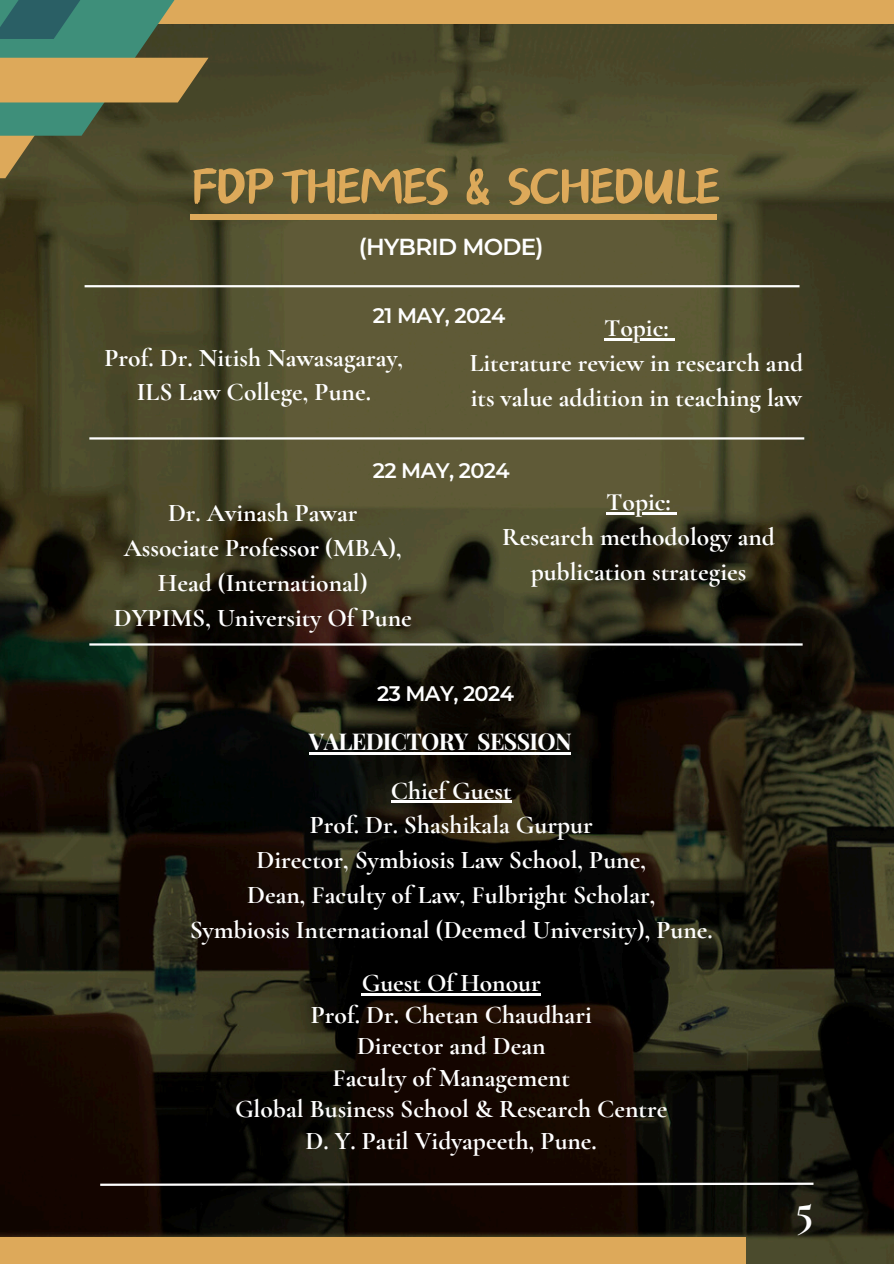
<style>
.page{position:relative;width:894px;height:1264px;background:#fff}
.page>*{position:absolute;margin:0;border:0;box-sizing:border-box;transform-origin:0 0}
.t1{font:63px "Canva Oriental Brush";letter-spacing:-.055em;color:#dda95a}
.t2{font:700 45px "Cormorant Garamond";color:#fff}
.t3{font:700 25.5px/34.8px "Cormorant Garamond";color:#fff;text-align:center}
.t4{font:700 23.1px "Playfair Display";letter-spacing:-.03em;color:#fff}
.t5{font:600 23.1px "Montserrat";letter-spacing:-.03em;color:#fff}
.t6{font:600 21px "Montserrat";letter-spacing:-.03em;color:#fff}
</style>
<div class="page">
<img style="left:0;top:24px;width:893px;height:1239px">
<div style="left:139px;top:0;width:754px;height:24px;background:#dda95a"></div>
<svg style="left:0;top:0;width:208px;height:178px;background:#6d7750"></svg>
<div style="left:0;top:1236px;width:745px;height:27px;background:#dda95a"></div>
<hr style="left:85px;top:285px;width:714px;height:2px;background:#fff">
<hr style="left:89px;top:643px;width:713px;height:2px;background:#fff">
<svg style="left:98px;top:1181px;width:717px;height:5px"></svg>
<hr style="left:89px;top:437px;width:715px;height:2px;background:#fff">
<div style="left:190px;top:214px;width:527px;height:5px;background:#dda95a"></div>
<hr style="left:391px;top:800px;width:120px;height:3px;background:#fff">
<hr style="left:361px;top:993px;width:179px;height:2px;background:#fff">
<hr style="left:309px;top:752px;width:158px;height:2px;background:#fff">
<svg style="left:467px;top:752px;width:10px;height:2px"></svg>
<hr style="left:477px;top:752px;width:94px;height:2px;background:#fff">
<hr style="left:604px;top:338px;width:64px;height:3px;background:#fff">
<svg style="left:668px;top:338px;width:6px;height:3px"></svg>
<hr style="left:606px;top:512px;width:64px;height:2px;background:#fff">
<svg style="left:670px;top:512px;width:6px;height:2px"></svg>
<p class="t1" style="left:190px;top:160px;width:532px">FDP THEMES &amp; SCHEDULE</p>
<p class="t5" style="left:358px;top:232px;width:186px">(HYBRID MODE)</p>
<h1 class="t6" style="left:373px;top:302px;width:134px">21 MAY, 2024</h1>
<h3 class="t3" style="left:469px;top:311px;width:335px">Topic:<br>Literature review in research and its value addition in teaching law</h3>
<p class="t3" style="left:104px;top:340px;width:300px">Prof. Dr. Nitish Nawasagaray,<br>ILS Law College, Pune.</p>
<h2 class="t6" style="left:373px;top:457px;width:138px">22 MAY, 2024</h2>
<h3 class="t3" style="left:114px;top:496px;width:299px">Dr. Avinash Pawar<br>Associate Professor (MBA),<br>Head (International)<br>DYPIMS, University Of Pune</h3>
<h3 class="t3" style="left:502px;top:484px;width:274px">Topic:<br>Research methodology and publication strategies</h3>
<h3 class="t6" style="left:377px;top:681px;width:138px">23 MAY, 2024</h3>
<h2 class="t4" style="left:309px;top:724px;width:264px">VALEDICTORY SESSION</h2>
<h3 class="t3" style="left:190px;top:773px;width:524px">Chief Guest<br>Prof. Dr. Shashikala Gurpur<br>Director, Symbiosis Law School, Pune,<br>Dean, Faculty of Law, Fulbright Scholar,<br>Symbiosis International (Deemed University), Pune.</h3>
<p class="t3" style="left:235px;top:967px;width:434px;line-height:31.5px">Guest Of Honour<br>Prof. Dr. Chetan Chaudhari<br>Director and Dean<br>Faculty of Management<br>Global Business School &amp; Research Centre<br>D. Y. Patil Vidyapeeth, Pune.</p>
<h3 class="t2" style="left:794px;top:1181px;width:20px">5</h3>
</div>
